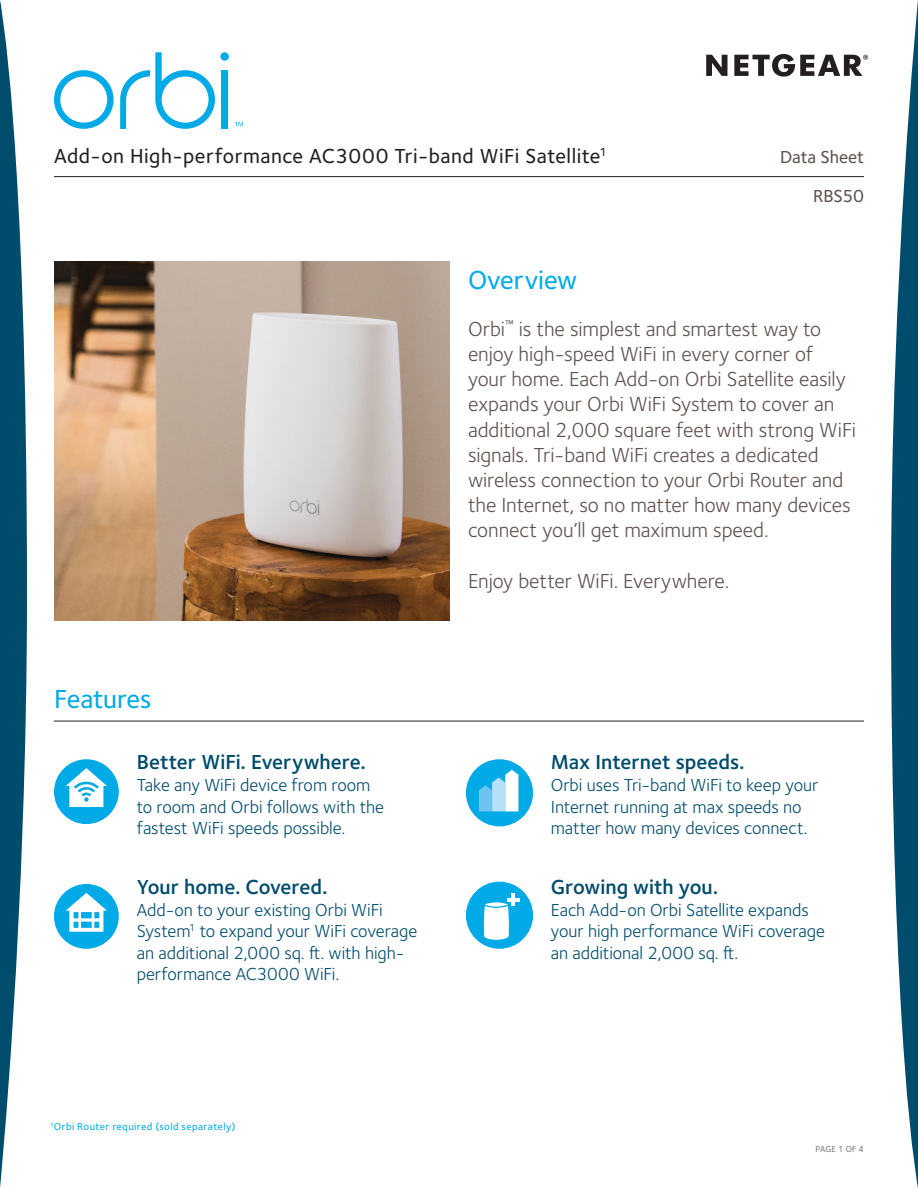
<style>
.page{position:relative;width:918px;height:1188px;background:#fff}
.page>*{position:absolute;margin:0;border:0;box-sizing:border-box;transform-origin:0 0}
.t1{font:500 27px "Foundry Sterling";letter-spacing:-.005em;color:#00aae7}
.t2{font:21px/25.2px "Foundry Sterling";letter-spacing:-.005em;color:#5e514e}
.t3{font:600 21px "Foundry Sterling";color:#004c6c}
.t4{font:500 21px "Foundry Sterling";letter-spacing:.025em;color:#231f20}
.t5{font:18px/21.6px "Foundry Sterling";color:#004c6c}
.t6{font:500 18px/39px "Foundry Sterling";letter-spacing:-.005em;color:#5e514e;text-align:right}
.t7{font:500 10.5px "Foundry Sterling";letter-spacing:.04em;color:#00aae7}
.t8{font:9px "Foundry Sterling";letter-spacing:.02em;color:#5e514e}
</style>
<div class="page">
<hr style="left:54px;top:176px;width:810px;height:1px;background:#231f20">
<svg style="left:0;top:0;width:27px;height:1188px"></svg>
<svg style="left:891px;top:0;width:27px;height:1188px"></svg>
<svg style="left:706px;top:55px;width:22px;height:21px"></svg>
<svg style="left:734px;top:54px;width:134px;height:23px"></svg>
<svg style="left:235px;top:122px;width:8px;height:4px"></svg>
<svg style="left:120px;top:52px;width:95px;height:77px"></svg>
<div style="left:221px;top:70px;width:7px;height:59px;background:#00aae7"></div>
<div style="left:220px;top:52px;width:9px;height:9px;background:#00aae7;border-radius:50%"></div>
<svg style="left:54px;top:70px;width:60px;height:59px"></svg>
<hr style="left:54px;top:721px;width:810px;height:1px;background:#231f20">
<div style="left:54px;top:759px;width:65px;height:65px;background:#00aae7;border-radius:50%"></div>
<svg style="left:66px;top:768px;width:41px;height:39px"></svg>
<div style="left:54px;top:884px;width:65px;height:65px;background:#00aae7;border-radius:50%"></div>
<svg style="left:66px;top:893px;width:41px;height:39px"></svg>
<img style="left:54px;top:262px;width:396px;height:358px">
<div style="left:466px;top:759px;width:67px;height:67px;background:#00aae7;border-radius:50%"></div>
<svg style="left:479px;top:770px;width:39px;height:41px"></svg>
<div style="left:466px;top:882px;width:67px;height:67px;background:#00aae7;border-radius:50%"></div>
<svg style="left:483px;top:893px;width:37px;height:47px"></svg>
<p class="t4" style="left:54px;top:148px;width:554px">Add-on High-performance AC3000 Tri-band WiFi Satellite<sup>1</sup></p>
<p class="t6" style="left:780px;top:139px;width:85px">Data Sheet<br>RBS50</p>
<h1 class="t1" style="left:54px;top:689px;width:99px">Features</h1>
<p class="t3" style="left:137px;top:754px;width:231px">Better WiFi. Everywhere.</p>
<p class="t5" style="left:137px;top:776px;width:249px">Take any WiFi device from room to room and Orbi follows with the fastest WiFi speeds possible.</p>
<p class="t3" style="left:137px;top:879px;width:192px">Your home. Covered.</p>
<p class="t5" style="left:137px;top:901px;width:282px">Add-on to your existing Orbi WiFi System<sup>1</sup> to expand your WiFi coverage an additional 2,000 sq. ft. with high&shy;performance AC3000 WiFi.</p>
<h1 class="t1" style="left:468px;top:270px;width:111px">Overview</h1>
<p class="t2" style="left:468px;top:318px;width:390px">Orbi<sup>™</sup> is the simplest and smartest way to enjoy high-speed WiFi in every corner of your home. Each Add-on Orbi Satellite easily expands your Orbi WiFi System to cover an additional 2,000 square feet with strong WiFi signals. Tri-band WiFi creates a dedicated wireless connection to your Orbi Router and the Internet, so no matter how many devices connect you’ll get maximum speed.</p>
<p class="t2" style="left:468px;top:570px;width:263px">Enjoy better WiFi. Everywhere.</p>
<p class="t3" style="left:551px;top:754px;width:195px">Max Internet speeds.</p>
<p class="t5" style="left:551px;top:776px;width:269px">Orbi uses Tri-band WiFi to keep your<br>Internet running at max speeds no matter how many devices connect.</p>
<p class="t3" style="left:551px;top:879px;width:169px">Growing with you.</p>
<p class="t5" style="left:551px;top:901px;width:276px">Each Add-on Orbi Satellite expands your high performance WiFi coverage an additional 2,000 sq. ft.</p>
<p class="t7" style="left:50px;top:1123px;width:187px"><sup>1</sup>Orbi Router required (sold separately)</p>
<p class="t8" style="left:815px;top:1146px;width:50px">PAGE 1 OF 4</p>
</div>
